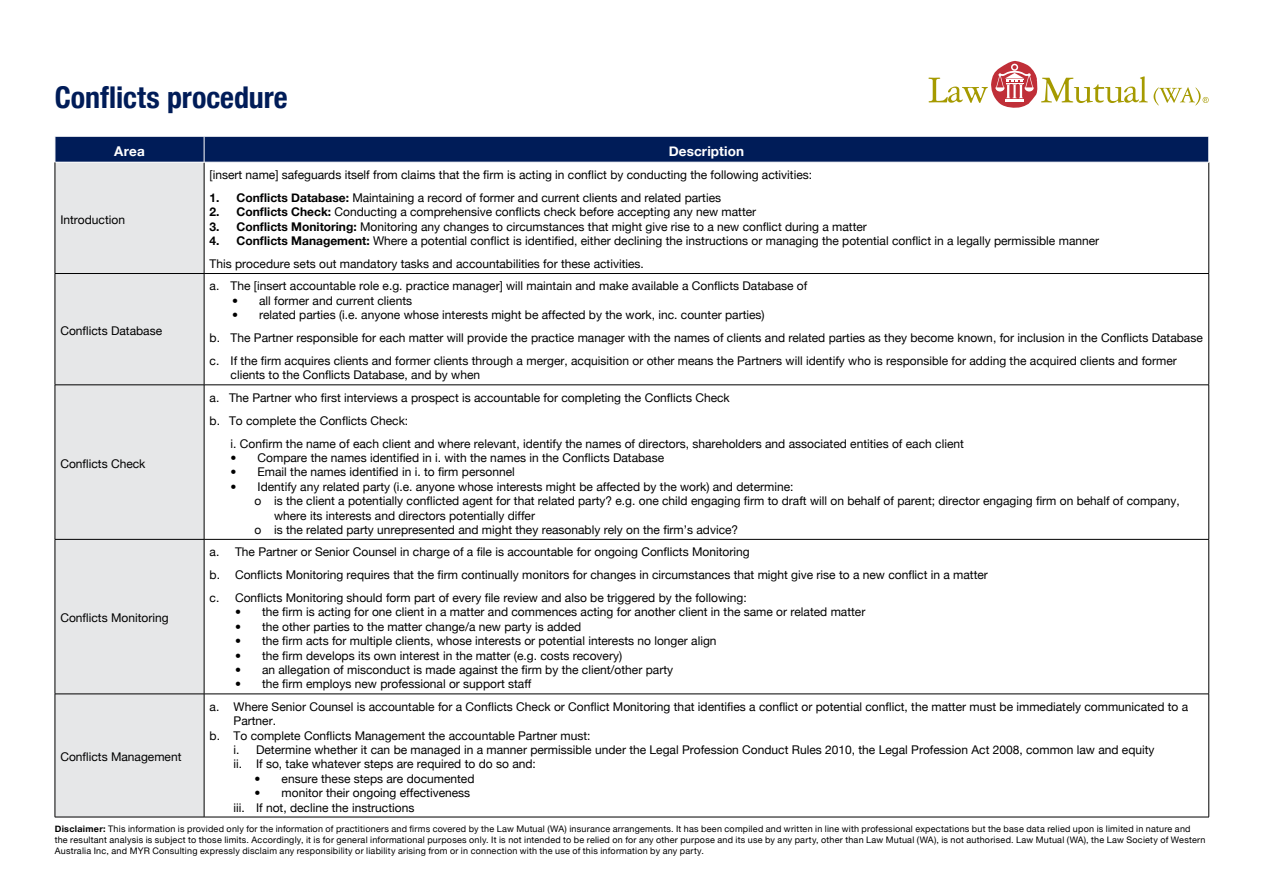
<style>
.page{position:relative;width:1263px;height:893px;background:#fff}
.page>*{position:absolute;margin:0;border:0;box-sizing:border-box;transform-origin:0 0}
.t1{font:700 condensed 30px "Helvetica Neue";color:#001c58}
.t2{font:700 13.5px "Helvetica Neue";letter-spacing:.005em;color:#fff}
.t3{font:12px/23px "Helvetica Neue";color:#000}
.t4{font:9px/10.8px "Helvetica Neue";letter-spacing:.025em;color:#000}
.s1{font-weight:700}
</style>
<div class="page">
<div style="left:56px;top:163px;width:148px;height:654px;background:#e6e7e8"></div>
<hr style="left:204px;top:162px;width:1px;height:111px;background:#000">
<hr style="left:1208px;top:162px;width:1px;height:111px;background:#000">
<hr style="left:204px;top:273px;width:1005px;height:1px;background:#000">
<hr style="left:204px;top:274px;width:1px;height:111px;background:#000">
<hr style="left:1208px;top:274px;width:1px;height:111px;background:#000">
<hr style="left:204px;top:385px;width:1005px;height:1px;background:#000">
<hr style="left:204px;top:385px;width:1px;height:154px;background:#000">
<hr style="left:1208px;top:385px;width:1px;height:154px;background:#000">
<hr style="left:204px;top:539px;width:1005px;height:1px;background:#000">
<hr style="left:204px;top:540px;width:1px;height:154px;background:#000">
<hr style="left:1208px;top:540px;width:1px;height:154px;background:#000">
<hr style="left:204px;top:162px;width:1005px;height:1px;background:#fff">
<hr style="left:204px;top:694px;width:1005px;height:1px;background:#000">
<hr style="left:204px;top:694px;width:1px;height:123px;background:#000">
<hr style="left:1208px;top:694px;width:1px;height:123px;background:#000">
<svg style="left:55px;top:136px;width:1154px;height:26px;background:#0b265f"></svg>
<hr style="left:55px;top:162px;width:1px;height:111px;background:#000">
<hr style="left:55px;top:274px;width:1px;height:111px;background:#000">
<hr style="left:55px;top:385px;width:1px;height:154px;background:#000">
<hr style="left:55px;top:540px;width:1px;height:154px;background:#000">
<hr style="left:55px;top:694px;width:1px;height:123px;background:#000">
<hr style="left:55px;top:817px;width:149px;height:1px;background:#000">
<hr style="left:204px;top:817px;width:1005px;height:1px;background:#000">
<hr style="left:55px;top:273px;width:149px;height:1px;background:#000">
<hr style="left:55px;top:385px;width:149px;height:1px;background:#000">
<hr style="left:55px;top:539px;width:149px;height:1px;background:#000">
<hr style="left:55px;top:694px;width:149px;height:1px;background:#000">
<svg style="left:928px;top:61px;width:281px;height:47px"></svg>
<h1 class="t1" style="left:55px;top:79px;width:235px">Conflicts procedure</h1>
<p class="t2" style="left:114px;top:143px;width:32px">Area</p>
<p class="t2" style="left:669px;top:143px;width:77px">Description</p>
<p class="t3" style="left:60px;top:208px;width:66px">Introduction</p>
<p class="t3" style="left:60px;top:319px;width:103px">Conflicts Database</p>
<p class="t3" style="left:60px;top:452px;width:87px">Conflicts Check</p>
<p class="t3" style="left:60px;top:606px;width:110px">Conflicts Monitoring</p>
<p class="t3" style="left:210px;top:163px;width:604px">[insert name] safeguards itself from claims that the firm is acting in conflict by conducting the following activities:</p>
<p class="t3" style="left:210px;top:186px;width:513px"><span class="s1">1. Conflicts Database:</span> Maintaining a record of former and current clients and related parties</p>
<p class="t3" style="left:210px;top:200px;width:548px"><span class="s1">2. Conflicts Check:</span> Conducting a comprehensive conflicts check before accepting any new matter</p>
<p class="t3" style="left:210px;top:215px;width:659px"><span class="s1">3. Conflicts Monitoring:</span> Monitoring any changes to circumstances that might give rise to a new conflict during a matter</p>
<p class="t3" style="left:210px;top:229px;width:891px"><span class="s1">4. Conflicts Management:</span> Where a potential conflict is identified, either declining the instructions or managing the potential conflict in a legally permissible manner<br>This procedure sets out mandatory tasks and accountabilities for these activities.</p>
<p class="t3" style="left:210px;top:274px;width:599px">a. The [insert accountable role e.g. practice manager] will maintain and make available a Conflicts Database of</p>
<p class="t3" style="left:232px;top:289px;width:182px">• all former and current clients</p>
<p class="t3" style="left:210px;top:303px;width:995px;text-indent:22px">• related parties (i.e. anyone whose interests might be affected by the work, inc. counter parties)<br>b. The Partner responsible for each matter will provide the practice manager with the names of clients and related parties as they become known, for inclusion in the Conflicts Database c. If the firm acquires clients and former clients through a merger, acquisition or other means the Partners will identify who is responsible for adding the acquired clients and former</p>
<p class="t3" style="left:231px;top:363px;width:251px">clients to the Conflicts Database, and by when</p>
<p class="t3" style="left:210px;top:386px;width:522px">a. The Partner who first interviews a prospect is accountable for completing the Conflicts Check b. To complete the Conflicts Check:</p>
<p class="t3" style="left:231px;top:432px;width:735px">i. Confirm the name of each client and where relevant, identify the names of directors, shareholders and associated entities of each client</p>
<p class="t3" style="left:231px;top:446px;width:435px">• Compare the names identified in i. with the names in the Conflicts Database</p>
<p class="t3" style="left:231px;top:460px;width:286px">• Email the names identified in i. to firm personnel</p>
<p class="t3" style="left:231px;top:475px;width:564px">• Identify any related party (i.e. anyone whose interests might be affected by the work) and determine:</p>
<p class="t3" style="left:255px;top:489px;width:927px">o is the client a potentially conflicted agent for that related party? e.g. one child engaging firm to draft will on behalf of parent; director engaging firm on behalf of company,</p>
<p class="t3" style="left:274px;top:504px;width:262px">where its interests and directors potentially differ</p>
<p class="t3" style="left:255px;top:518px;width:485px">o is the related party unrepresented and might they reasonably rely on the firm’s advice?</p>
<p class="t3" style="left:210px;top:540px;width:780px">a. The Partner or Senior Counsel in charge of a file is accountable for ongoing Conflicts Monitoring<br>b. Conflicts Monitoring requires that the firm continually monitors for changes in circumstances that might give rise to a new conflict in a matter c. Conflicts Monitoring should form part of every file review and also be triggered by the following:</p>
<p class="t3" style="left:235px;top:601px;width:632px">• the firm is acting for one client in a matter and commences acting for another client in the same or related matter</p>
<p class="t3" style="left:235px;top:615px;width:348px">• the other parties to the matter change/a new party is added</p>
<p class="t3" style="left:235px;top:629px;width:483px">• the firm acts for multiple clients, whose interests or potential interests no longer align</p>
<p class="t3" style="left:235px;top:644px;width:389px">• the firm develops its own interest in the matter (e.g. costs recovery)</p>
<p class="t3" style="left:235px;top:658px;width:439px">• an allegation of misconduct is made against the firm by the client/other party</p>
<p class="t3" style="left:235px;top:673px;width:298px">• the firm employs new professional or support staff</p>
<p class="t3" style="left:210px;top:695px;width:980px">a. Where Senior Counsel is accountable for a Conflicts Check or Conflict Monitoring that identifies a conflict or potential conflict, the matter must be immediately communicated to a</p>
<p class="t3" style="left:234px;top:709px;width:44px">Partner.</p>
<p class="t3" style="left:210px;top:724px;width:382px">b. To complete Conflicts Management the accountable Partner must:</p>
<p class="t3" style="left:234px;top:738px;width:922px">i. Determine whether it can be managed in a manner permissible under the Legal Profession Conduct Rules 2010, the Legal Profession Act 2008, common law and equity</p>
<p class="t3" style="left:234px;top:752px;width:304px">ii. If so, take whatever steps are required to do so and:</p>
<p class="t3" style="left:255px;top:767px;width:221px">• ensure these steps are documented</p>
<p class="t3" style="left:234px;top:785px;width:238px;line-height:14.4px;text-indent:21px">• monitor their ongoing effectiveness iii. If not, decline the instructions</p>
<p class="t4" style="left:55px;top:823px;width:1152px"><span class="s1">Disclaimer:</span> This information is provided only for the information of practitioners and firms covered by the Law Mutual (WA) insurance arrangements. It has been compiled and written in line with professional expectations but the base data relied upon is limited in nature and the resultant analysis is subject to those limits. Accordingly, it is for general informational purposes only. It is not intended to be relied on for any other purpose and its use by any party, other than Law Mutual (WA), is not authorised. Law Mutual (WA), the Law Society of Western<br>Australia Inc, and MYR Consulting expressly disclaim any responsibility or liability arising from or in connection with the use of this information by any party.</p>
<p class="t3" style="left:60px;top:745px;width:123px">Conflicts Management</p>
</div>
